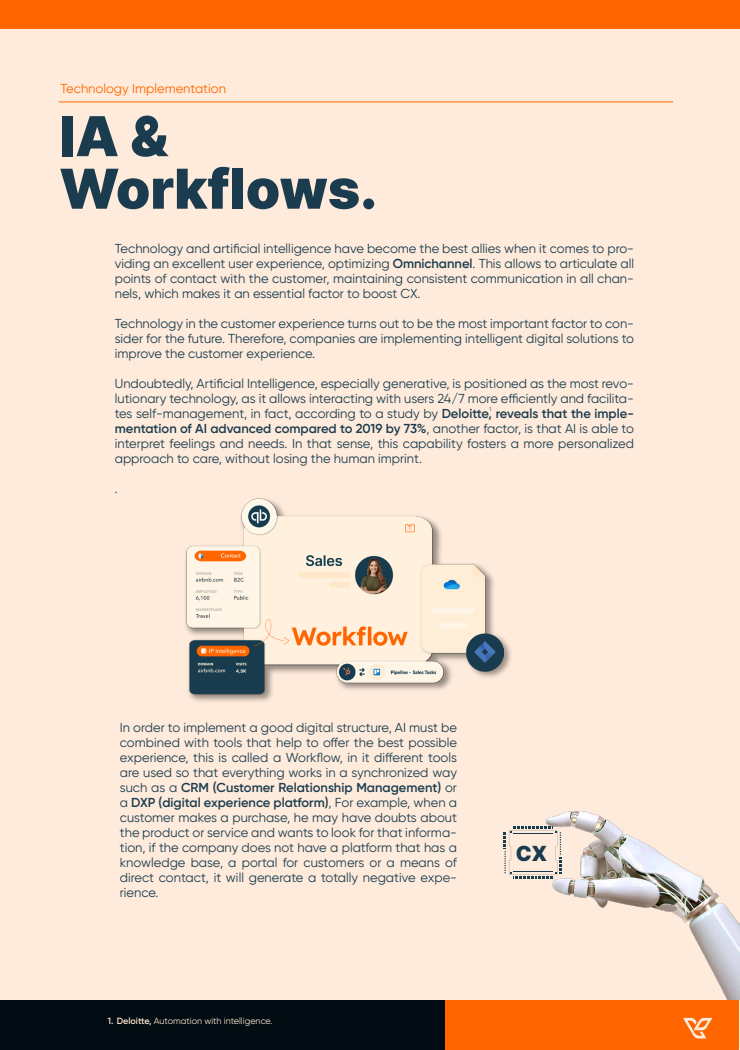
<style>
.page{position:relative;width:740px;height:1050px;background:#fff}
.page>*{position:absolute;margin:0;border:0;box-sizing:border-box;transform-origin:0 0}
.t1{font:55px/52.5px "Inter";color:#1a3c4e}
.t2{font:20.8px "Inter";color:#183c4e}
.t3{font:13px/15px "Gilroy";color:#1a3c4e;text-align:justify}
.t4{font:13px "Gilroy";color:#f60}
.t5{font:9px "Gilroy";color:#ffe4cc}
.t6{font:5.45px "Gilroy";color:#1a3c4e}
.s1{font-weight:600}
</style>
<div class="page">
<div style="left:0;top:0;width:740px;height:1048px;background:#ffebdc"></div>
<div style="left:0;top:0;width:740px;height:29px;background:#f60"></div>
<hr style="left:59px;top:101px;width:614px;height:1px;background:#f60">
<div style="left:444px;top:1000px;width:295px;height:50px;background:#f60"></div>
<div style="left:0;top:1000px;width:446px;height:50px;background:#010c13"></div>
<img style="left:189px;top:639px;width:322px;height:63px">
<img style="left:185px;top:498px;width:319px;height:197px">
<svg style="left:683px;top:1018px;width:29px;height:20px"></svg>
<img style="left:545px;top:810px;width:195px;height:190px">
<svg style="left:503px;top:826px;width:59px;height:53px"></svg>
<hr style="left:513px;top:833px;width:39px;height:1px;background:#183c4e">
<hr style="left:513px;top:871px;width:40px;height:1px;background:#183c4e">
<p class="t4" style="left:60px;top:81px;width:167px">Technology Implementation</p>
<h1 class="t1" style="left:59px;top:109px;width:320px">IA &amp;<br>Workflows.</h1>
<p class="t3" style="left:115px;top:241px;width:521px">Technology and artificial intelligence have become the best allies when it comes to pro&shy;viding an excellent user experience, optimizing <span class="s1">Omnichannel</span>. This allows to articulate all points of contact with the customer, maintaining consistent communication in all chan&shy;nels, which makes it an essential factor to boost CX.</p>
<p class="t3" style="left:115px;top:316px;width:521px">Technology in the customer experience turns out to be the most important factor to con&shy;sider for the future. Therefore, companies are implementing intelligent digital solutions to improve the customer experience.</p>
<p class="t3" style="left:115px;top:376px;width:521px">Undoubtedly, Artificial Intelligence, especially generative, is positioned as the most revo&shy;lutionary technology, as it allows interacting with users 24/7 more efficiently and facilita&shy;tes self-management, in fact, according to a study by <span class="s1">Deloitte, reveals that the imple&shy;mentation of AI advanced compared to 2019 by 73%</span>, another factor, is that AI is able to interpret feelings and needs. In that sense, this capability fosters a more personalized approach to care, without losing the human imprint.</p>
<p class="t3" style="left:115px;top:481px;width:4px">.</p>
<p class="t6" style="left:490px;top:406px;width:3px">1</p>
<p class="t3" style="left:120px;top:720px;width:339px">In order to implement a good digital structure, AI must be combined with tools that help to offer the best possible experience, this is called a Workflow, in it different tools are used so that everything works in a synchronized way such as a <span class="s1">CRM (Customer Relationship Management)</span> or a <span class="s1">DXP (digital experience platform)</span>, For example, when a customer makes a purchase, he may have doubts about the product or service and wants to look for that informa&shy;tion, if the company does not have a platform that has a knowledge base, a portal for customers or a means of direct contact, it will generate a totally negative expe&shy;rience.</p>
<p class="t5" style="left:108px;top:1016px;width:166px"><span class="s1">1. Deloitte,</span> Automation with intelligence.</p>
<h2 class="t2" style="left:516px;top:838px;width:33px">CX</h2>
</div>
